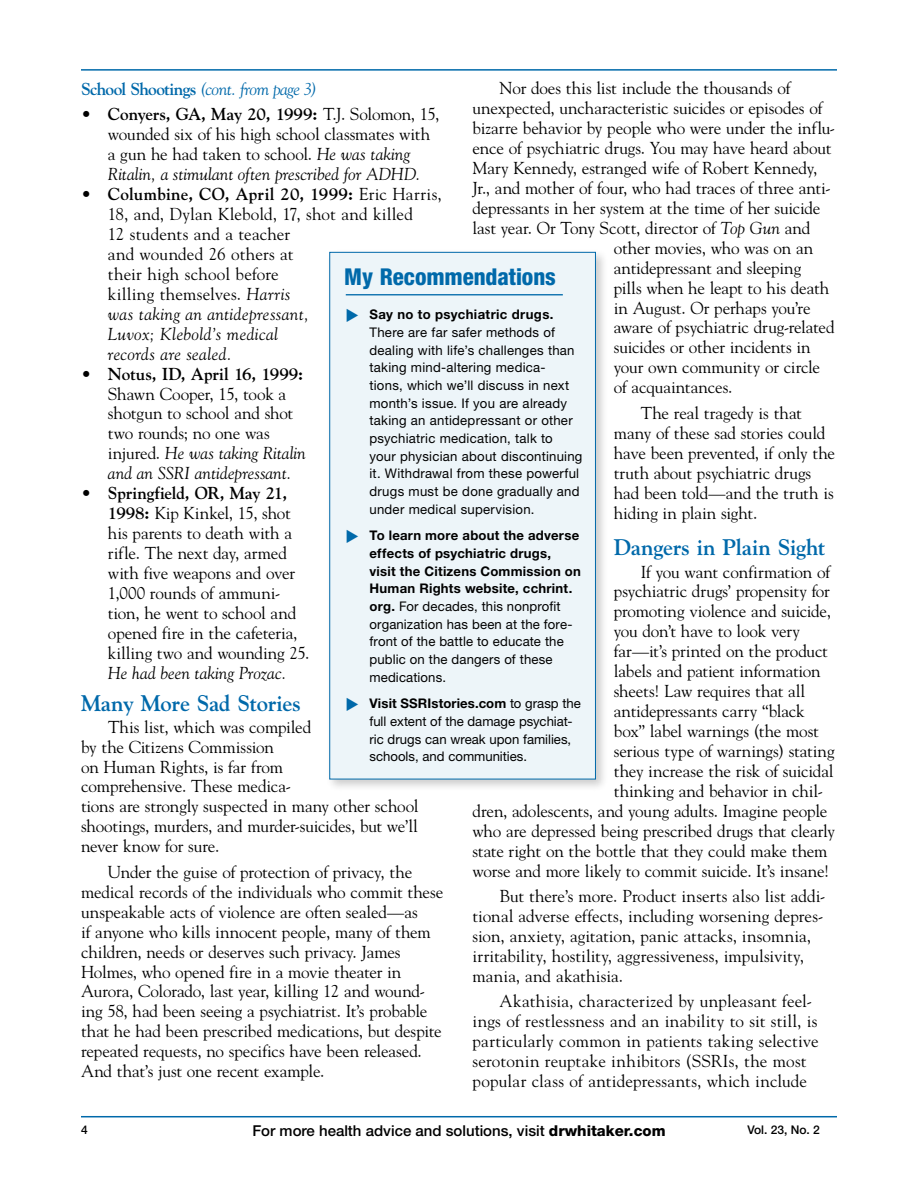
<style>
.page{position:relative;width:918px;height:1188px;background:#fff}
.page>*{position:absolute;margin:0;border:0;box-sizing:border-box;transform-origin:0 0}
.t1{font:800 condensed 23.25px "Helvetica Neue LT Std";letter-spacing:-.005em;color:#0069aa}
.t2{font:700 22.5px "Goudy Std";letter-spacing:-.01em;color:#0069aa}
.t3{font:17.25px/20px "Goudy Std";letter-spacing:-.005em;color:#000}
.t4{font:17.25px/20px "Goudy Std";letter-spacing:.015em;color:#000}
.t5{font:italic 17.25px "Goudy Std";letter-spacing:-.03em;color:#0069aa}
.t6{font:italic 17.25px "Goudy Std";color:#000}
.t7{font:500 15px "Helvetica Neue LT Std";color:#000}
.t8{font:13.35px/17.7px "Helvetica Neue LT Std";letter-spacing:.015em;color:#000}
.t9{font:500 12px "Helvetica Neue LT Std";color:#000}
.s1{font-style:italic}
.s2{font-weight:700;font-style:normal}
.s3{font-weight:700}
.s4{color:#0069aa}
.s5{font-weight:800}
</style>
<div class="page">
<hr style="left:81px;top:1116px;width:756px;height:1px;background:#0069aa">
<hr style="left:81px;top:69px;width:756px;height:2px;background:#0069aa">
<div style="left:325px;top:248px;width:283px;height:544px;background:#000;opacity:.2"></div>
<div style="left:329px;top:252px;width:267px;height:527px;background:#edf5f9;border:1px solid #0069aa"></div>
<hr style="left:346px;top:294px;width:217px;height:1px;background:#0069aa">
<p class="t3" style="left:500px;top:78px;width:293px">Nor does this list include the thousands of</p>
<p class="t3" style="left:473px;top:98px;width:352px">unexpected, uncharacteristic suicides or episodes of</p>
<p class="t3" style="left:473px;top:118px;width:364px">bizarre behavior by people who were under the influ-</p>
<p class="t3" style="left:473px;top:138px;width:360px">ence of psychiatric drugs. You may have heard about</p>
<p class="t3" style="left:473px;top:158px;width:346px">Mary Kennedy, estranged wife of Robert Kennedy,</p>
<p class="t3" style="left:473px;top:178px;width:360px">Jr., and mother of four, who had traces of three anti-</p>
<p class="t3" style="left:473px;top:198px;width:349px">depressants in her system at the time of her suicide</p>
<p class="t3" style="left:473px;top:218px;width:339px">last year. Or Tony Scott, director of <span class="s1">Top Gun</span> and</p>
<p class="t3" style="left:614px;top:238px;width:201px">other movies, who was on an</p>
<p class="t3" style="left:614px;top:257px;width:189px">antidepressant and sleeping</p>
<p class="t3" style="left:614px;top:277px;width:217px">pills when he leapt to his death</p>
<p class="t3" style="left:614px;top:297px;width:198px">in August. Or perhaps you’re</p>
<p class="t3" style="left:614px;top:317px;width:222px">aware of psychiatric drug-related</p>
<p class="t3" style="left:614px;top:337px;width:198px">suicides or other incidents in</p>
<p class="t3" style="left:614px;top:357px;width:208px">your own community or circle</p>
<p class="t3" style="left:614px;top:377px;width:120px">of acquaintances.</p>
<p class="t3" style="left:614px;top:403px;width:223px;text-indent:27px">The real tragedy is that many of these sad stories could have been prevented, if only the truth about psychiatric drugs had been told—and the truth is hiding in plain sight.</p>
<h2 class="t2" style="left:614px;top:534px;width:213px">Dangers in Plain Sight</h2>
<p class="t3" style="left:641px;top:561px;width:191px">If you want confirmation of</p>
<p class="t3" style="left:614px;top:581px;width:218px">psychiatric drugs’ propensity for</p>
<p class="t3" style="left:614px;top:601px;width:219px">promoting violence and suicide,</p>
<p class="t3" style="left:614px;top:621px;width:188px">you don’t have to look very</p>
<p class="t3" style="left:614px;top:641px;width:216px">far—it’s printed on the product</p>
<p class="t3" style="left:614px;top:661px;width:209px">labels and patient information</p>
<p class="t3" style="left:614px;top:681px;width:193px">sheets! Law requires that all</p>
<p class="t3" style="left:614px;top:701px;width:192px">antidepressants carry “black</p>
<p class="t3" style="left:614px;top:721px;width:207px">box” label warnings (the most</p>
<p class="t3" style="left:614px;top:741px;width:222px">serious type of warnings) stating</p>
<p class="t3" style="left:614px;top:761px;width:221px">they increase the risk of suicidal</p>
<p class="t3" style="left:614px;top:781px;width:211px">thinking and behavior in chil-</p>
<p class="t3" style="left:472px;top:801px;width:356px">dren, adolescents, and young adults. Imagine people</p>
<p class="t3" style="left:472px;top:821px;width:364px">who are depressed being prescribed drugs that clearly</p>
<p class="t3" style="left:472px;top:841px;width:356px">state right on the bottle that they could make them</p>
<p class="t3" style="left:472px;top:861px;width:359px">worse and more likely to commit suicide. It’s insane!</p>
<p class="t3" style="left:472px;top:886px;width:354px;text-indent:27px">But there’s more. Product inserts also list addi&shy;tional adverse effects, including worsening depres&shy;sion, anxiety, agitation, panic attacks, insomnia, irritability, hostility, aggressiveness, impulsivity, mania, and akathisia.</p>
<p class="t4" style="left:472px;top:991px;width:348px;text-indent:27px">Akathisia, characterized by unpleasant feel&shy;ings of restlessness and an inability to sit still, is particularly common in patients taking selective serotonin reuptake inhibitors (SSRIs, the most popular class of antidepressants, which include</p>
<p class="t5" style="left:81px;top:79px;width:238px"><span class="s2">School Shootings</span> (cont. from page 3)</p>
<p class="t3" style="left:108px;top:104px;width:333px;text-indent:-27px">• <span class="s3">Conyers, GA, May 20, 1999:</span> T.J. Solomon, 15, wounded six of his high school classmates with a gun he had taken to school. <span class="s1">He was taking Ritalin, a stimulant often prescribed for ADHD.</span></p>
<p class="t3" style="left:108px;top:184px;width:335px;text-indent:-27px">• <span class="s3">Columbine, CO, April 20, 1999:</span> Eric Harris,<br>18, and, Dylan Klebold, 17, shot and killed<br>12 students and a teacher<br>and wounded 26 others at<br>their high school before<br>killing themselves. <span class="s1">Harris<br>was taking an antidepressant,<br>Luvox; Klebold’s medical<br>records are sealed.</span></p>
<p class="t3" style="left:108px;top:363px;width:199px;text-indent:-27px">• <span class="s3">Notus, ID, April 16, 1999:<br></span>Shawn Cooper, 15, took a shotgun to school and shot two rounds; no one was injured. <span class="s1">He was taking Ritalin and an SSRI antidepressant.</span></p>
<p class="t3" style="left:108px;top:483px;width:203px;text-indent:-27px">• <span class="s3">Springfield, OR, May 21,<br>1998:</span> Kip Kinkel, 15, shot his parents to death with a rifle. The next day, armed with five weapons and over<br>1,000 rounds of ammuni&shy;tion, he went to school and opened fire in the cafeteria, killing two and wounding 25.</p>
<p class="t6" style="left:108px;top:663px;width:180px">He had been taking Prozac.</p>
<h2 class="t2" style="left:81px;top:689px;width:222px">Many More Sad Stories</h2>
<p class="t3" style="left:81px;top:716px;width:339px;text-indent:27px">This list, which was compiled<br>by the Citizens Commission<br>on Human Rights, is far from<br>comprehensive. These medica-<br>tions are strongly suspected in many other school shootings, murders, and murder-suicides, but we’ll never know for sure.</p>
<p class="t3" style="left:81px;top:862px;width:364px;text-indent:27px">Under the guise of protection of privacy, the medical records of the individuals who commit these unspeakable acts of violence are often sealed—as<br>if anyone who kills innocent people, many of them children, needs or deserves such privacy. James Holmes, who opened fire in a movie theater in Aurora, Colorado, last year, killing 12 and wound&shy;ing 58, had been seeing a psychiatrist. It’s probable that he had been prescribed medications, but despite repeated requests, no specifics have been released.<br>And that’s just one recent example.</p>
<h1 class="t1" style="left:344px;top:262px;width:213px">My Recommendations</h1>
<p class="t8" style="left:369px;top:306px;width:215px;text-indent:-24px"><span class="s4">◆</span> <span class="s3">Say no to psychiatric drugs.<br></span>There are far safer methods of dealing with life’s challenges than taking mind-altering medica-<br>tions, which we’ll discuss in next month’s issue. If you are already taking an antidepressant or other psychiatric medication, talk to your physician about discontinuing it. Withdrawal from these powerful drugs must be done gradually and under medical supervision.</p>
<p class="t8" style="left:369px;top:527px;width:213px;text-indent:-24px"><span class="s4">◆</span> <span class="s3">To learn more about the adverse effects of psychiatric drugs,<br>visit the Citizens Commission on<br>Human Rights website, cchrint. org.</span> For decades, this nonprofit organization has been at the fore&shy;front of the battle to educate the public on the dangers of these medications.</p>
<p class="t8" style="left:369px;top:694px;width:213px;text-indent:-24px"><span class="s4">◆</span> <span class="s3">Visit SSRIstories.com</span> to grasp the full extent of the damage psychiat&shy;ric drugs can wreak upon families, schools, and communities.</p>
<p class="t9" style="left:81px;top:1123px;width:8px">4</p>
<p class="t7" style="left:252px;top:1122px;width:415px">For more health advice and solutions, visit <span class="s5">drwhitaker.com</span></p>
<p class="t9" style="left:747px;top:1123px;width:74px">Vol. 23, No. 2</p>
</div>
